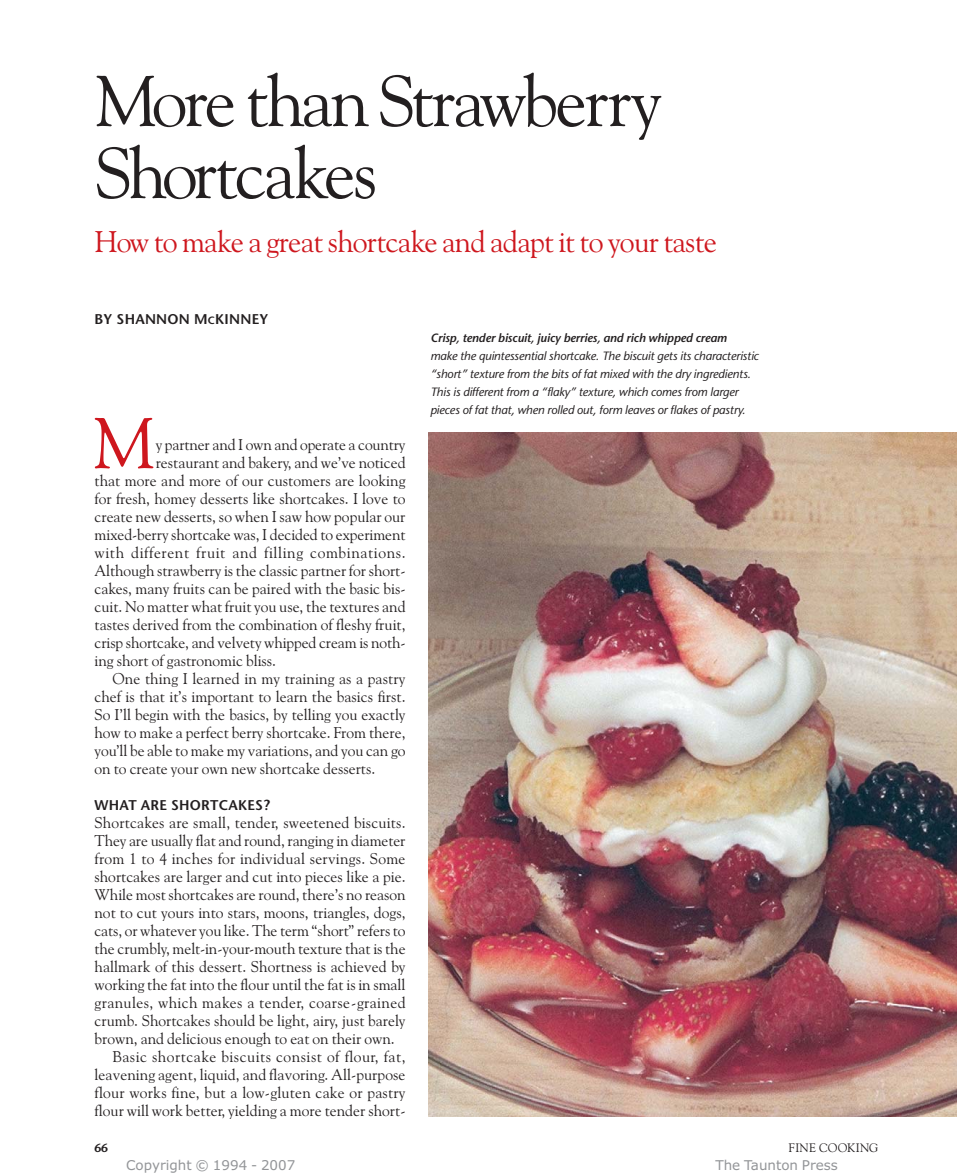
<style>
.page{position:relative;width:959px;height:1175px;background:#fff}
.page>*{position:absolute;margin:0;border:0;box-sizing:border-box;transform-origin:0 0}
.t1{font:72px/72px "Goudy Old Style BT";letter-spacing:-.045em;color:#231f20}
.t2{font:72px "Goudy Old Style BT";color:#ce171e}
.t3{font:30px "Goudy Old Style BT";letter-spacing:-.025em;color:#ce171e}
.t4{font:15.6px "Goudy Old Style BT";color:#231f20}
.t5{font:15.6px "Goudy Old Style BT";letter-spacing:.04em;color:#231f20}
.t6{font:15.6px "Goudy Old Style BT";letter-spacing:.025em;color:#231f20}
.t7{font:15.6px "Goudy Old Style BT";letter-spacing:.03em;color:#231f20}
.t8{font:600 14.1px "Stone Sans";letter-spacing:.015em;color:#231f20}
.t9{font:13.5px "Verdana";color:#939598}
.t10{font:12.3px "Goudy Old Style BT";letter-spacing:.025em;color:#231f20}
.t11{font:italic 12px/18px "Stone Sans";letter-spacing:-.01em;color:#231f20}
.t12{font:italic 600 12px "Stone Sans";letter-spacing:-.01em;color:#231f20}
.t13{font:600 12px "Stone Sans";color:#231f20}
.s1{font-size:10.65px}
</style>
<div class="page">
<img style="left:428px;top:432px;width:528px;height:684px">
<h1 class="t1" style="left:94px;top:70px;width:568px">More than Strawberry<br>Shortcakes</h1>
<h2 class="t3" style="left:94px;top:229px;width:624px">How to make a great shortcake and adapt it to your taste</h2>
<p class="t8" style="left:94px;top:314px;width:175px">BY SHANNON M<span class="s1">C</span>KINNEY</p>
<p class="t12" style="left:430px;top:333px;width:298px">Crisp, tender biscuit, juicy berries, and rich whipped cream</p>
<p class="t11" style="left:430px;top:348px;width:330px">make the quintessential shortcake. The biscuit gets its characteristic “short” texture from the bits of fat mixed with the dry ingredients.<br>This is different from a “flaky” texture, which comes from larger pieces of fat that, when rolled out, form leaves or flakes of pastry.</p>
<h1 class="t2" style="left:93px;top:412px;width:65px">M</h1>
<p class="t4" style="left:156px;top:438px;width:251px">y partner and I own and operate a country</p>
<p class="t4" style="left:156px;top:456px;width:251px">restaurant and bakery, and we’ve noticed</p>
<p class="t4" style="left:94px;top:474px;width:312px">that more and more of our customers are looking</p>
<p class="t4" style="left:94px;top:492px;width:312px">for fresh, homey desserts like shortcakes. I love to</p>
<p class="t4" style="left:94px;top:510px;width:312px">create new desserts, so when I saw how popular our</p>
<p class="t4" style="left:94px;top:528px;width:312px">mixed-berry shortcake was, I decided to experiment</p>
<p class="t5" style="left:94px;top:546px;width:312px">with different fruit and filling combinations.</p>
<p class="t4" style="left:94px;top:564px;width:312px">Although strawberry is the classic partner for short-</p>
<p class="t4" style="left:94px;top:582px;width:312px">cakes, many fruits can be paired with the basic bis-</p>
<p class="t4" style="left:94px;top:600px;width:312px">cuit. No matter what fruit you use, the textures and</p>
<p class="t4" style="left:94px;top:618px;width:312px">tastes derived from the combination of fleshy fruit,</p>
<p class="t4" style="left:94px;top:636px;width:312px">crisp shortcake, and velvety whipped cream is noth-</p>
<p class="t4" style="left:94px;top:654px;width:183px">ing short of gastronomic bliss.</p>
<p class="t4" style="left:112px;top:672px;width:294px">One thing I learned in my training as a pastry</p>
<p class="t4" style="left:94px;top:690px;width:312px">chef is that it’s important to learn the basics first.</p>
<p class="t4" style="left:94px;top:708px;width:312px">So I’ll begin with the basics, by telling you exactly</p>
<p class="t4" style="left:94px;top:726px;width:312px">how to make a perfect berry shortcake. From there,</p>
<p class="t4" style="left:94px;top:744px;width:312px">you’ll be able to make my variations, and you can go</p>
<p class="t4" style="left:94px;top:762px;width:282px">on to create your own new shortcake desserts.</p>
<p class="t8" style="left:94px;top:800px;width:177px">WHAT ARE SHORTCAKES?</p>
<p class="t4" style="left:94px;top:816px;width:312px">Shortcakes are small, tender, sweetened biscuits.</p>
<p class="t4" style="left:94px;top:834px;width:312px">They are usually flat and round, ranging in diameter</p>
<p class="t4" style="left:94px;top:852px;width:312px">from 1 to 4 inches for individual servings. Some</p>
<p class="t4" style="left:94px;top:870px;width:312px">shortcakes are larger and cut into pieces like a pie.</p>
<p class="t4" style="left:94px;top:888px;width:312px">While most shortcakes are round, there’s no reason</p>
<p class="t4" style="left:94px;top:906px;width:312px">not to cut yours into stars, moons, triangles, dogs,</p>
<p class="t4" style="left:94px;top:924px;width:312px">cats, or whatever you like. The term “short” refers to</p>
<p class="t4" style="left:94px;top:942px;width:312px">the crumbly, melt-in-your-mouth texture that is the</p>
<p class="t4" style="left:94px;top:960px;width:312px">hallmark of this dessert. Shortness is achieved by</p>
<p class="t4" style="left:94px;top:978px;width:312px">working the fat into the flour until the fat is in small</p>
<p class="t6" style="left:94px;top:996px;width:312px">granules, which makes a tender, coarse-grained</p>
<p class="t4" style="left:94px;top:1014px;width:312px">crumb. Shortcakes should be light, airy, just barely</p>
<p class="t4" style="left:94px;top:1032px;width:302px">brown, and delicious enough to eat on their own.</p>
<p class="t7" style="left:112px;top:1050px;width:294px">Basic shortcake biscuits consist of flour, fat,</p>
<p class="t4" style="left:94px;top:1068px;width:312px">leavening agent, liquid, and flavoring. All-purpose</p>
<p class="t4" style="left:94px;top:1086px;width:312px">flour works fine, but a low-gluten cake or pastry</p>
<p class="t4" style="left:94px;top:1104px;width:312px">flour will work better, yielding a more tender short-</p>
<p class="t13" style="left:94px;top:1143px;width:15px">66</p>
<p class="t10" style="left:788px;top:1142px;width:91px">FINE COOKING</p>
<p class="t9" style="left:126px;top:1160px;width:171px">Copyright © 1994 - 2007</p>
<p class="t9" style="left:715px;top:1160px;width:124px">The Taunton Press</p>
</div>
